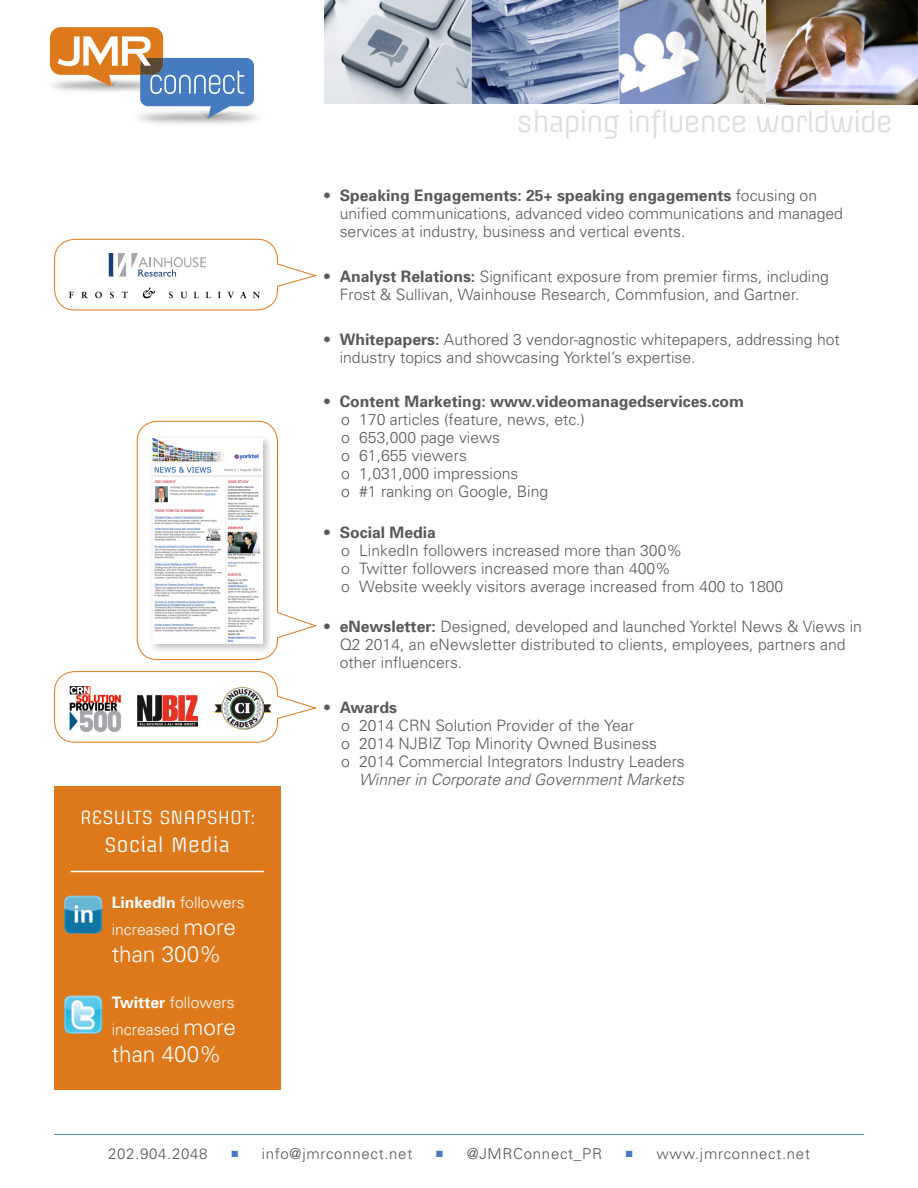
<style>
.page{position:relative;width:918px;height:1188px;background:#fff}
.page>*{position:absolute;margin:0;border:0;box-sizing:border-box;transform-origin:0 0}
.t1{font:27px "Offside";letter-spacing:-.05em;color:#dfddd9}
.t2{font:300 22.5px "Univers";color:#fff}
.t3{font:19.5px "Offside";color:#fff}
.t4{font:18px "Offside";color:#fff}
.t5{font:300 15.75px/18px "Univers";color:#57585a}
.t6{font:300 15.75px/27px "Univers";color:#fff}
.t7{font:italic 300 15.75px "Univers";color:#57585a}
.t8{font:300 15px "Univers";letter-spacing:.045em;color:#535354}
.s1{font-weight:700}
.s2{font-size:22.5px}
</style>
<div class="page">
<hr style="left:54px;top:1134px;width:810px;height:1px;background:#467cbf">
<svg style="left:54px;top:671px;width:263px;height:72px"></svg>
<svg style="left:54px;top:239px;width:263px;height:72px"></svg>
<img style="left:66px;top:285px;width:197px;height:20px">
<img style="left:324px;top:0;width:594px;height:104px">
<svg style="left:50px;top:27px;width:204px;height:92px"></svg>
<svg style="left:136px;top:421px;width:181px;height:239px"></svg>
<div style="left:149px;top:435px;width:124px;height:219px;background:#231f20;opacity:.3"></div>
<img style="left:153px;top:439px;width:109px;height:204px">
<img style="left:214px;top:685px;width:58px;height:47px">
<img style="left:137px;top:694px;width:61px;height:33px">
<img style="left:66px;top:681px;width:61px;height:54px">
<div style="left:54px;top:787px;width:227px;height:303px;background:#de791b"></div>
<img style="left:64px;top:996px;width:38px;height:38px">
<img style="left:64px;top:896px;width:38px;height:38px">
<hr style="left:71px;top:871px;width:193px;height:1px;background:#fff">
<h1 class="t1" style="left:516px;top:105px;width:378px">shaping influence worldwide</h1>
<p class="t4" style="left:80px;top:806px;width:176px">RESULTS SNAPSHOT:</p>
<p class="t3" style="left:104px;top:832px;width:127px">Social Media</p>
<p class="t6" style="left:112px;top:889px;width:135px"><span class="s1">LinkedIn</span> followers increased <span class="s2">more</span></p>
<h2 class="t2" style="left:112px;top:941px;width:112px">than 300%</h2>
<p class="t6" style="left:112px;top:989px;width:126px"><span class="s1">Twitter</span> followers increased <span class="s2">more</span></p>
<h2 class="t2" style="left:112px;top:1040px;width:112px">than 400%</h2>
<p class="t5" style="left:340px;top:187px;width:505px;text-indent:-16px">• <span class="s1">Speaking Engagements: 25+ speaking engagements</span> focusing on unified communications, advanced video communications and managed services at industry, business and vertical events.</p>
<p class="t5" style="left:340px;top:268px;width:491px;text-indent:-16px">• <span class="s1">Analyst Relations:</span> Significant exposure from premier firms, including<br>Frost &amp; Sullivan, Wainhouse Research, Commfusion, and Gartner.</p>
<p class="t5" style="left:340px;top:330px;width:502px;text-indent:-16px">• <span class="s1">Whitepapers:</span> Authored 3 vendor-agnostic whitepapers, addressing hot industry topics and showcasing Yorktel’s expertise.</p>
<p class="t5" style="left:341px;top:393px;width:404px;text-indent:-18px">• <span class="s1">Content Marketing: www.videomanagedservices.com </span>o 170 articles (feature, news, etc.)<br>o 653,000 page views<br>o 61,655 viewers<br>o 1,031,000 impressions<br>o #1 ranking on Google, Bing</p>
<p class="t5" style="left:341px;top:523px;width:444px;text-indent:-18px">• <span class="s1">Social Media<br></span>o LinkedIn followers increased more than 300%<br>o Twitter followers increased more than 400%<br>o Website weekly visitors average increased from 400 to 1800</p>
<p class="t5" style="left:340px;top:617px;width:524px;text-indent:-16px">• <span class="s1">eNewsletter:</span> Designed, developed and launched Yorktel News &amp; Views in<br>Q2 2014, an eNewsletter distributed to clients, employees, partners and other influencers.</p>
<p class="t5" style="left:341px;top:698px;width:345px;text-indent:-18px">• <span class="s1">Awards<br></span>o 2014 CRN Solution Provider of the Year<br>o 2014 NJBIZ Top Minority Owned Business<br>o 2014 Commercial Integrators Industry Leaders</p>
<p class="t7" style="left:359px;top:770px;width:326px">Winner in Corporate and Government Markets</p>
<p class="t8" style="left:108px;top:1145px;width:101px">202.904.2048</p>
<p class="t8" style="left:262px;top:1145px;width:152px">info@jmrconnect.net</p>
<p class="t8" style="left:467px;top:1145px;width:137px">@JMRConnect_PR</p>
<p class="t8" style="left:656px;top:1145px;width:155px">www.jmrconnect.net</p>
</div>
